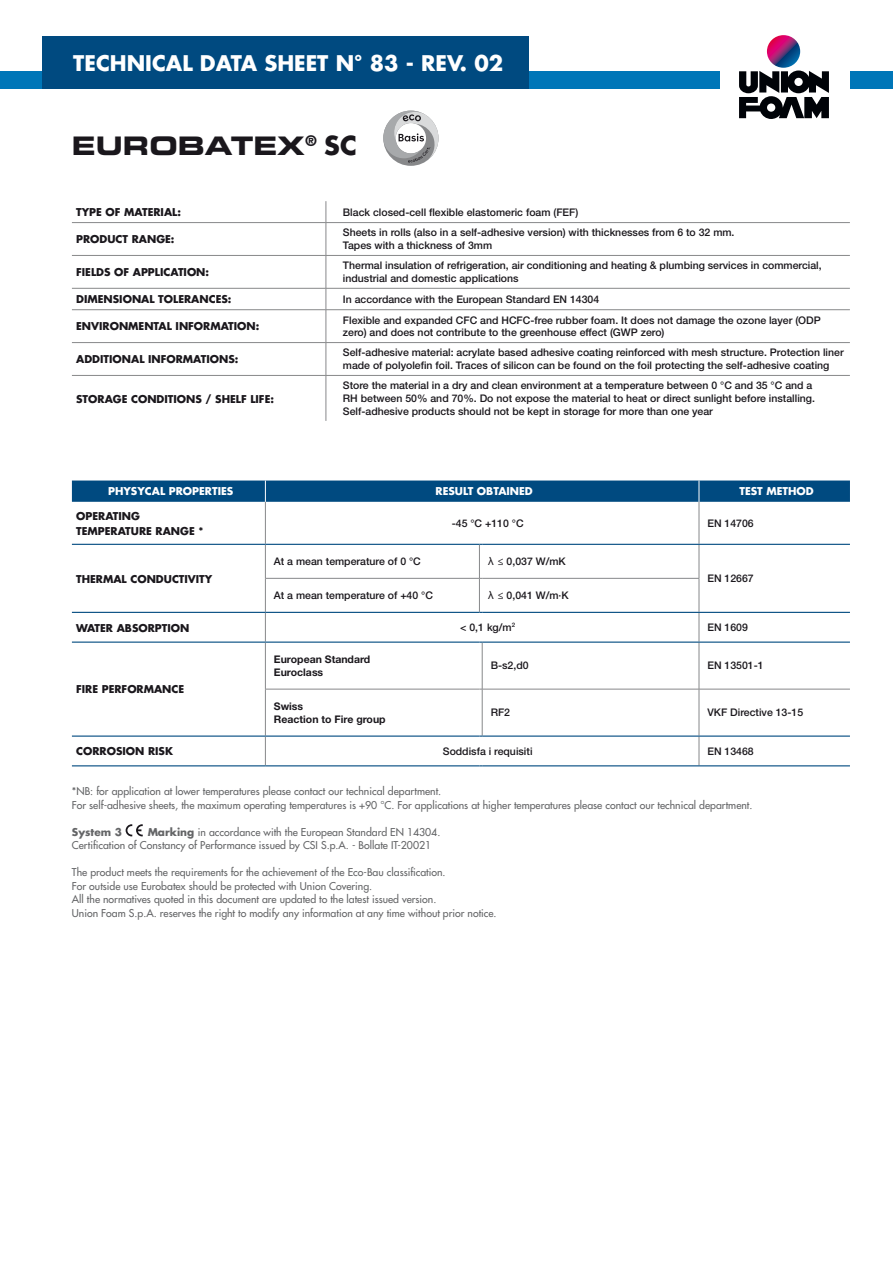
<style>
.page{position:relative;width:893px;height:1263px;background:#fff}
.page>*{position:absolute;margin:0;border:0;box-sizing:border-box;transform-origin:0 0}
.t1{font:25.5px "Eurostile LT Std Bold Ex 2";color:#1a171c}
.t2{font:700 21px "Futura Std";color:#fff}
.t3{font:500 10.5px/12.6px "Helvetica Neue LT Std";color:#1a171c}
.t4{font:500 10.5px "Futura Std";color:#646567}
.t5{font:700 10.5px "Futura Std";color:#1a171c}
.t6{font:700 10.5px "Helvetica Neue LT Std";color:#1a171c}
.t7{font:700 10.5px "Futura Std";color:#fff}
.t8{font:700 10.5px "Futura Std";color:#646567}
.s1{font-family:"Futura Std";font-weight:700}
.s2{font-family:"Verdana";font-weight:400}
.s3{font-weight:700}
</style>
<div class="page">
<svg style="left:126px;top:824px;width:17px;height:12px"></svg>
<hr style="left:265px;top:689px;width:214px;height:1px;background:#87888a">
<hr style="left:482px;top:689px;width:217px;height:1px;background:#87888a">
<hr style="left:699px;top:689px;width:151px;height:1px;background:#87888a">
<hr style="left:265px;top:502px;width:1px;height:42px;background:#87888a">
<hr style="left:699px;top:502px;width:1px;height:42px;background:#87888a">
<hr style="left:265px;top:545px;width:1px;height:33px;background:#87888a">
<hr style="left:479px;top:545px;width:1px;height:33px;background:#87888a">
<hr style="left:699px;top:545px;width:1px;height:33px;background:#87888a">
<hr style="left:265px;top:578px;width:1px;height:34px;background:#87888a">
<hr style="left:479px;top:578px;width:1px;height:34px;background:#87888a">
<hr style="left:699px;top:578px;width:1px;height:34px;background:#87888a">
<svg style="left:265px;top:613px;width:1px;height:28px"></svg>
<svg style="left:699px;top:613px;width:1px;height:28px"></svg>
<hr style="left:265px;top:643px;width:1px;height:46px;background:#87888a">
<hr style="left:265px;top:689px;width:1px;height:46px;background:#87888a">
<hr style="left:482px;top:643px;width:1px;height:46px;background:#87888a">
<hr style="left:699px;top:643px;width:1px;height:46px;background:#87888a">
<hr style="left:482px;top:689px;width:1px;height:46px;background:#87888a">
<hr style="left:699px;top:689px;width:1px;height:46px;background:#87888a">
<svg style="left:265px;top:737px;width:1px;height:28px"></svg>
<svg style="left:699px;top:737px;width:1px;height:28px"></svg>
<svg style="left:72px;top:480px;width:778px;height:22px;background:#085084"></svg>
<hr style="left:72px;top:544px;width:193px;height:1px;background:#004a80">
<hr style="left:265px;top:544px;width:214px;height:1px;background:#004a80">
<hr style="left:482px;top:544px;width:217px;height:1px;background:#004a80">
<hr style="left:699px;top:544px;width:151px;height:1px;background:#004a80">
<hr style="left:72px;top:641px;width:193px;height:2px;background:#004a80">
<hr style="left:265px;top:641px;width:214px;height:2px;background:#004a80">
<hr style="left:482px;top:641px;width:217px;height:2px;background:#004a80">
<hr style="left:699px;top:641px;width:151px;height:2px;background:#004a80">
<hr style="left:72px;top:735px;width:193px;height:2px;background:#004a80">
<hr style="left:265px;top:735px;width:214px;height:2px;background:#004a80">
<hr style="left:482px;top:735px;width:217px;height:2px;background:#004a80">
<hr style="left:699px;top:735px;width:151px;height:2px;background:#004a80">
<hr style="left:72px;top:612px;width:193px;height:1px;background:#004a80">
<hr style="left:265px;top:612px;width:214px;height:1px;background:#004a80">
<hr style="left:482px;top:612px;width:217px;height:1px;background:#004a80">
<hr style="left:699px;top:612px;width:151px;height:1px;background:#004a80">
<hr style="left:72px;top:765px;width:193px;height:1px;background:#004a80">
<hr style="left:265px;top:765px;width:214px;height:1px;background:#004a80">
<hr style="left:482px;top:765px;width:217px;height:1px;background:#004a80">
<hr style="left:699px;top:765px;width:151px;height:1px;background:#004a80">
<hr style="left:265px;top:578px;width:214px;height:1px;background:#87888a">
<hr style="left:482px;top:578px;width:217px;height:1px;background:#87888a">
<hr style="left:72px;top:222px;width:254px;height:1px;background:#87888a">
<hr style="left:326px;top:222px;width:524px;height:1px;background:#87888a">
<hr style="left:72px;top:255px;width:254px;height:1px;background:#87888a">
<hr style="left:326px;top:255px;width:524px;height:1px;background:#87888a">
<hr style="left:72px;top:288px;width:254px;height:1px;background:#87888a">
<hr style="left:326px;top:288px;width:524px;height:1px;background:#87888a">
<hr style="left:72px;top:309px;width:254px;height:1px;background:#87888a">
<hr style="left:326px;top:309px;width:524px;height:1px;background:#87888a">
<hr style="left:72px;top:342px;width:254px;height:1px;background:#87888a">
<hr style="left:326px;top:342px;width:524px;height:1px;background:#87888a">
<hr style="left:72px;top:375px;width:254px;height:1px;background:#87888a">
<hr style="left:326px;top:375px;width:524px;height:1px;background:#87888a">
<svg style="left:326px;top:201px;width:1px;height:21px"></svg>
<hr style="left:326px;top:223px;width:1px;height:32px;background:#87888a">
<hr style="left:326px;top:256px;width:1px;height:32px;background:#87888a">
<svg style="left:326px;top:288px;width:1px;height:21px"></svg>
<hr style="left:326px;top:310px;width:1px;height:32px;background:#87888a">
<hr style="left:326px;top:343px;width:1px;height:32px;background:#87888a">
<hr style="left:326px;top:376px;width:1px;height:45px;background:#87888a">
<svg style="left:383px;top:111px;width:55px;height:55px"></svg>
<div style="left:0;top:71px;width:893px;height:17px;background:#0076b8"></div>
<div style="left:43px;top:36px;width:486px;height:52px;background:#004a80"></div>
<div style="left:721px;top:21px;width:129px;height:119px;background:#fff"></div>
<svg style="left:767px;top:35px;width:33px;height:33px"></svg>
<svg style="left:739px;top:71px;width:90px;height:48px"></svg>
<p class="t2" style="left:73px;top:49px;width:431px">TECHNICAL DATA SHEET N° 83 - REV. 02</p>
<p class="t1" style="left:72px;top:128px;width:286px">EUROBATEX<sup>®</sup> <span class="s1">SC</span></p>
<p class="t5" style="left:76px;top:205px;width:106px">TYPE OF MATERIAL:</p>
<p class="t3" style="left:343px;top:205px;width:237px">Black closed-cell flexible elastomeric foam (FEF)</p>
<p class="t5" style="left:76px;top:232px;width:100px">PRODUCT RANGE:</p>
<p class="t3" style="left:343px;top:226px;width:393px">Sheets in rolls (also in a self-adhesive version) with thicknesses from 6 to 32 mm.<br>Tapes with a thickness of 3mm</p>
<p class="t5" style="left:76px;top:265px;width:134px">FIELDS OF APPLICATION:</p>
<p class="t3" style="left:343px;top:259px;width:480px">Thermal insulation of refrigeration, air conditioning and heating &amp; plumbing services in commercial, industrial and domestic applications</p>
<p class="t5" style="left:76px;top:292px;width:157px">DIMENSIONAL TOLERANCES:</p>
<p class="t3" style="left:343px;top:293px;width:258px">In accordance with the European Standard EN 14304</p>
<p class="t5" style="left:76px;top:320px;width:185px">ENVIRONMENTAL INFORMATION:</p>
<p class="t3" style="left:343px;top:313px;width:479px">Flexible and expanded CFC and HCFC-free rubber foam. It does not damage the ozone layer (ODP zero) and does not contribute to the greenhouse effect (GWP zero)</p>
<p class="t5" style="left:76px;top:352px;width:164px">ADDITIONAL INFORMATIONS:</p>
<p class="t3" style="left:343px;top:346px;width:502px">Self-adhesive material: acrylate based adhesive coating reinforced with mesh structure. Protection liner made of polyolefin foil. Traces of silicon can be found on the foil protecting the self-adhesive coating</p>
<p class="t5" style="left:76px;top:392px;width:199px">STORAGE CONDITIONS / SHELF LIFE:</p>
<p class="t3" style="left:343px;top:379px;width:474px">Store the material in a dry and clean environment at a temperature between 0 °C and 35 °C and a<br>RH between 50% and 70%. Do not expose the material to heat or direct sunlight before installing.<br>Self-adhesive products should not be kept in storage for more than one year</p>
<p class="t7" style="left:108px;top:485px;width:127px">PHYSYCAL PROPERTIES</p>
<p class="t7" style="left:436px;top:485px;width:99px">RESULT OBTAINED</p>
<p class="t7" style="left:739px;top:485px;width:76px">TEST METHOD</p>
<p class="t5" style="left:76px;top:509px;width:65px">OPERATING</p>
<p class="t5" style="left:76px;top:524px;width:129px">TEMPERATURE RANGE *</p>
<p class="t3" style="left:452px;top:517px;width:73px">-45 °C +110 °C</p>
<p class="t3" style="left:707px;top:517px;width:48px">EN 14706</p>
<p class="t5" style="left:76px;top:572px;width:138px">THERMAL CONDUCTIVITY</p>
<p class="t3" style="left:274px;top:555px;width:148px">At a mean temperature of 0 °C</p>
<p class="t3" style="left:488px;top:555px;width:79px"><span class="s2">λ</span> ≤ 0,037 W/mK</p>
<p class="t3" style="left:274px;top:589px;width:161px">At a mean temperature of +40 °C</p>
<p class="t3" style="left:488px;top:589px;width:82px"><span class="s2">λ</span> ≤ 0,041 W/m∙K</p>
<p class="t3" style="left:707px;top:572px;width:48px">EN 12667</p>
<p class="t5" style="left:76px;top:621px;width:115px">WATER ABSORPTION</p>
<p class="t3" style="left:460px;top:621px;width:56px">&lt; 0,1 kg/m<sup>2</sup></p>
<p class="t3" style="left:707px;top:621px;width:42px">EN 1609</p>
<p class="t5" style="left:76px;top:682px;width:110px">FIRE PERFORMANCE</p>
<p class="t6" style="left:274px;top:653px;width:98px">European Standard</p>
<p class="t6" style="left:274px;top:665px;width:51px">Euroclass</p>
<p class="t6" style="left:274px;top:700px;width:31px">Swiss</p>
<p class="t6" style="left:274px;top:712px;width:113px">Reaction to Fire group</p>
<p class="t3" style="left:491px;top:659px;width:39px">B-s2,d0</p>
<p class="t3" style="left:707px;top:659px;width:58px">EN 13501-1</p>
<p class="t3" style="left:491px;top:706px;width:21px">RF2</p>
<p class="t3" style="left:707px;top:706px;width:97px">VKF Directive 13-15</p>
<p class="t5" style="left:76px;top:744px;width:98px">CORROSION RISK</p>
<p class="t3" style="left:443px;top:745px;width:91px">Soddisfa i requisiti</p>
<p class="t3" style="left:707px;top:745px;width:48px">EN 13468</p>
<p class="t4" style="left:72px;top:785px;width:371px">*NB: for application at lower temperatures please contact our technical department.</p>
<p class="t4" style="left:72px;top:798px;width:682px">For self-adhesive sheets, the maximum operating temperatures is +90 °C. For applications at higher temperatures please contact our technical department.</p>
<p class="t8" style="left:72px;top:825px;width:52px">System 3</p>
<p class="t4" style="left:148px;top:825px;width:294px"><span class="s3">Marking</span> in accordance with the European Standard EN 14304.</p>
<p class="t4" style="left:72px;top:839px;width:361px">Certification of Constancy of Performance issued by CSI S.p.A. - Bollate IT-20021</p>
<p class="t4" style="left:72px;top:866px;width:375px">The product meets the requirements for the achievement of the Eco-Bau classification.</p>
<p class="t4" style="left:72px;top:879px;width:302px">For outside use Eurobatex should be protected with Union Covering.</p>
<p class="t4" style="left:72px;top:893px;width:366px">All the normatives quoted in this document are updated to the latest issued version.</p>
<p class="t4" style="left:72px;top:906px;width:426px">Union Foam S.p.A. reserves the right to modify any information at any time without prior notice.</p>
</div>
